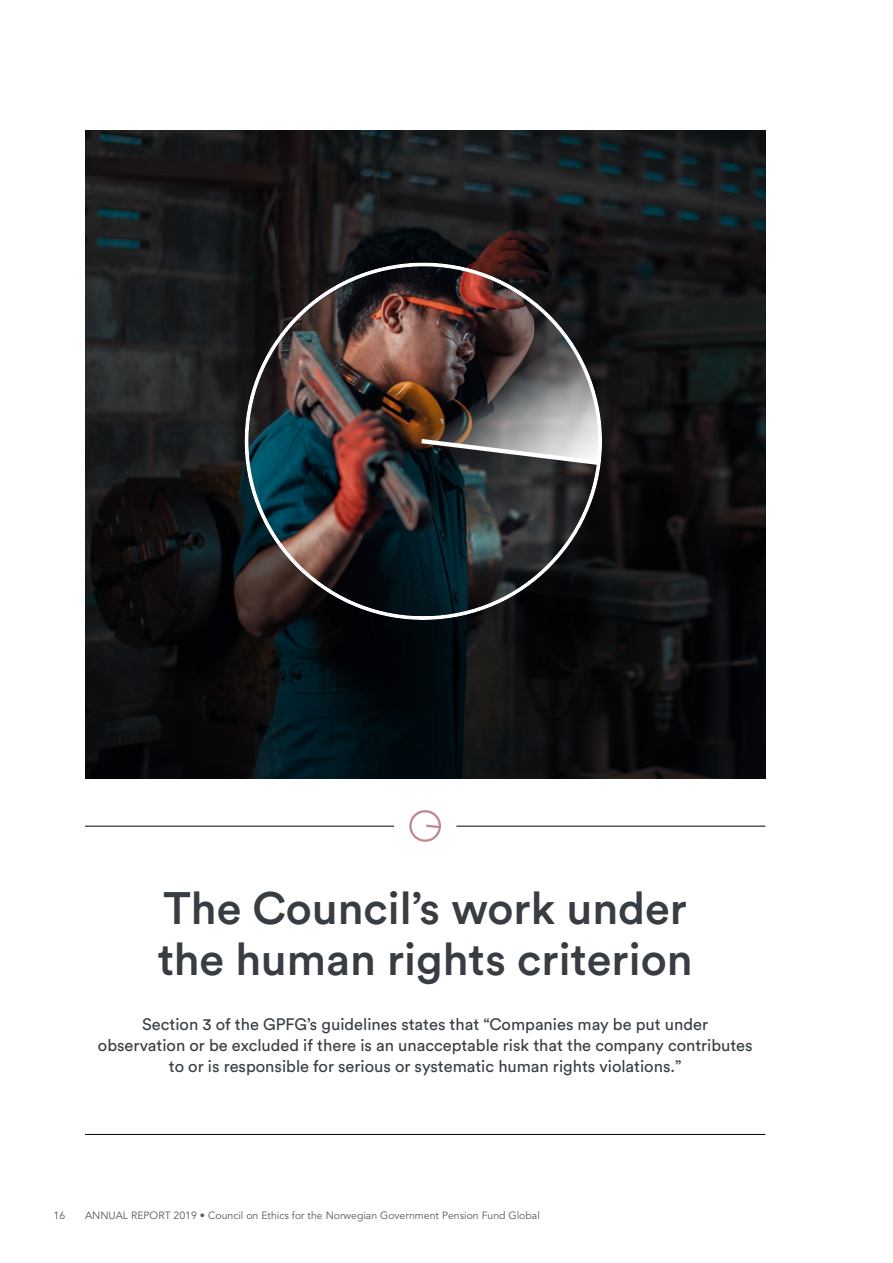
<style>
.page{position:relative;width:893px;height:1263px;background:#fff}
.page>*{position:absolute;margin:0;border:0;box-sizing:border-box;transform-origin:0 0}
.Tittel_2_grå{font:500 45px/51px "Circular Std";color:#373d42}
.Ingress{font:16.5px/21px "Circular Std";color:#373d42;text-align:center}
.t1{font:10.5px "Avenir";color:#58595b}
</style>
<div class="page">
<hr style="left:85px;top:1134px;width:680px;height:1px;background:#000">
<hr style="left:85px;top:826px;width:309px;height:1px;background:#000">
<hr style="left:456px;top:826px;width:309px;height:1px;background:#000">
<svg style="left:409px;top:810px;width:32px;height:32px"></svg>
<img style="left:85px;top:130px;width:680px;height:649px">
<img style="left:243px;top:259px;width:363px;height:365px">
<h2 class="Tittel_2_grå" style="left:158px;top:882px;width:536px">The Council’s work under the human rights criterion</h2>
<p class="Ingress" style="left:98px;top:1013px;width:656px">Section 3 of the GPFG’s guidelines states that “Companies may be put under observation or be excluded if there is an unacceptable risk that the company contributes to or is responsible for serious or systematic human rights violations.”</p>
<p class="t1" style="left:54px;top:1209px;width:13px">16</p>
<p class="t1" style="left:85px;top:1209px;width:456px">ANNUAL REPORT 2019 • Council on Ethics for the Norwegian Government Pension Fund Global</p>
</div>
